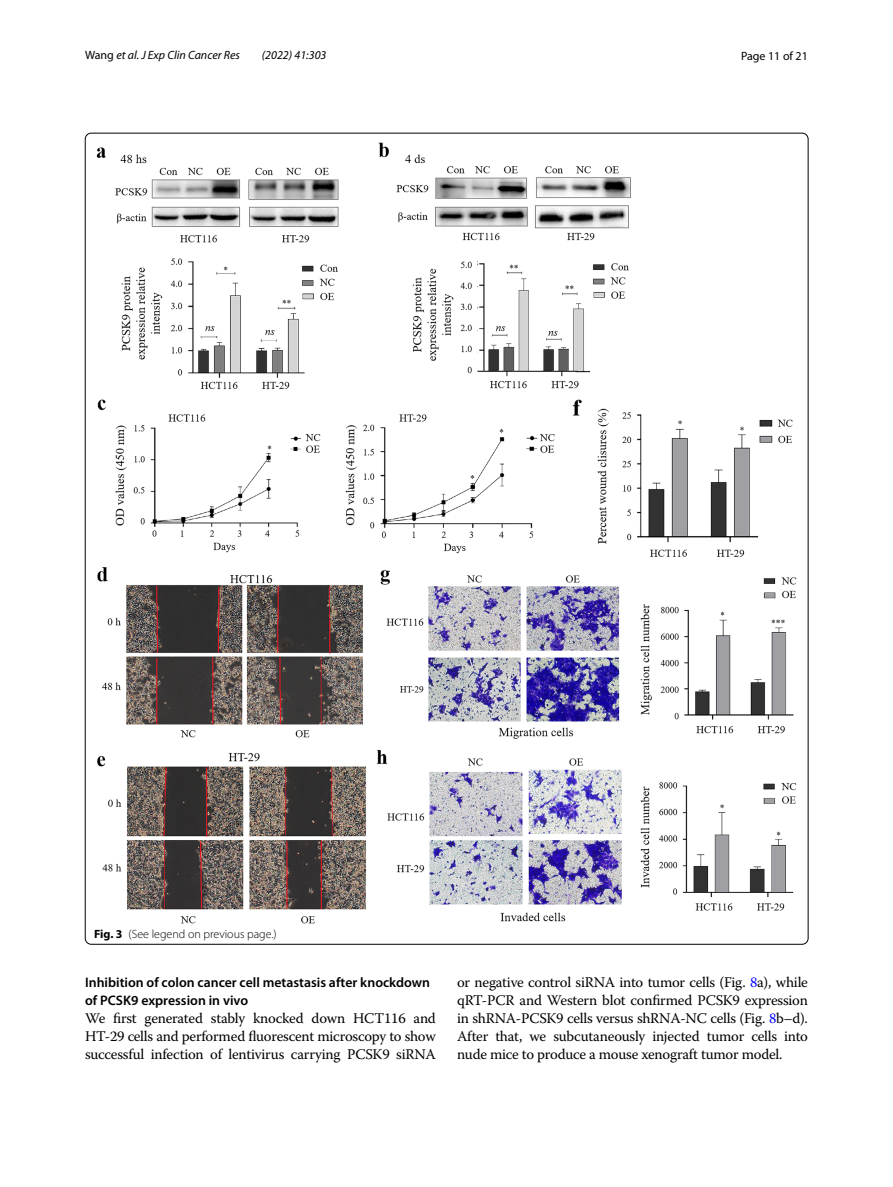
<style>
.page{position:relative;width:893px;height:1187px;background:#fff}
.page>*{position:absolute;margin:0;border:0;box-sizing:border-box;transform-origin:0 0}
.t1{font:14.7px/18px "Warnock Pro";letter-spacing:-.015em;color:#000;text-align:justify}
.t2{font:600 13.8px/18px "Myriad Pro";color:#000}
.t3{font:italic 12px "Myriad Pro";color:#000}
.t4{font:300 12px "Myriad Pro";color:#000}
.t5{font:12px "Myriad Pro";color:#000}
.s1{font-style:normal}
.s2{font-weight:700}
.s3{color:#00f}
</style>
<div class="page">
<img style="left:96px;top:142px;width:701px;height:781px">
<p class="t3" style="left:85px;top:48px;width:156px"><span class="s1">Wang</span> et al. J Exp Clin Cancer Res</p>
<p class="t3" style="left:262px;top:48px;width:66px">(2022) 41:303</p>
<p class="t5" style="left:741px;top:48px;width:68px">Page 11 of 21</p>
<p class="t4" style="left:94px;top:927px;width:184px"><span class="s2">Fig. 3</span> (See legend on previous page.)</p>
<p class="t2" style="left:85px;top:972px;width:347px">Inhibition of colon cancer cell metastasis after knockdown of PCSK9 expression in vivo</p>
<p class="t1" style="left:85px;top:1008px;width:352px">We first generated stably knocked down HCT116 and HT-29 cells and performed fluorescent microscopy to show successful infection of lentivirus carrying PCSK9 siRNA</p>
<p class="t1" style="left:457px;top:972px;width:352px">or negative control siRNA into tumor cells (Fig. <span class="s3">8</span>a), while qRT-PCR and Western blot confirmed PCSK9 expression in shRNA-PCSK9 cells versus shRNA-NC cells (Fig. <span class="s3">8</span>b–d).<br>After that, we subcutaneously injected tumor cells into nude mice to produce a mouse xenograft tumor model.</p>
</div>
